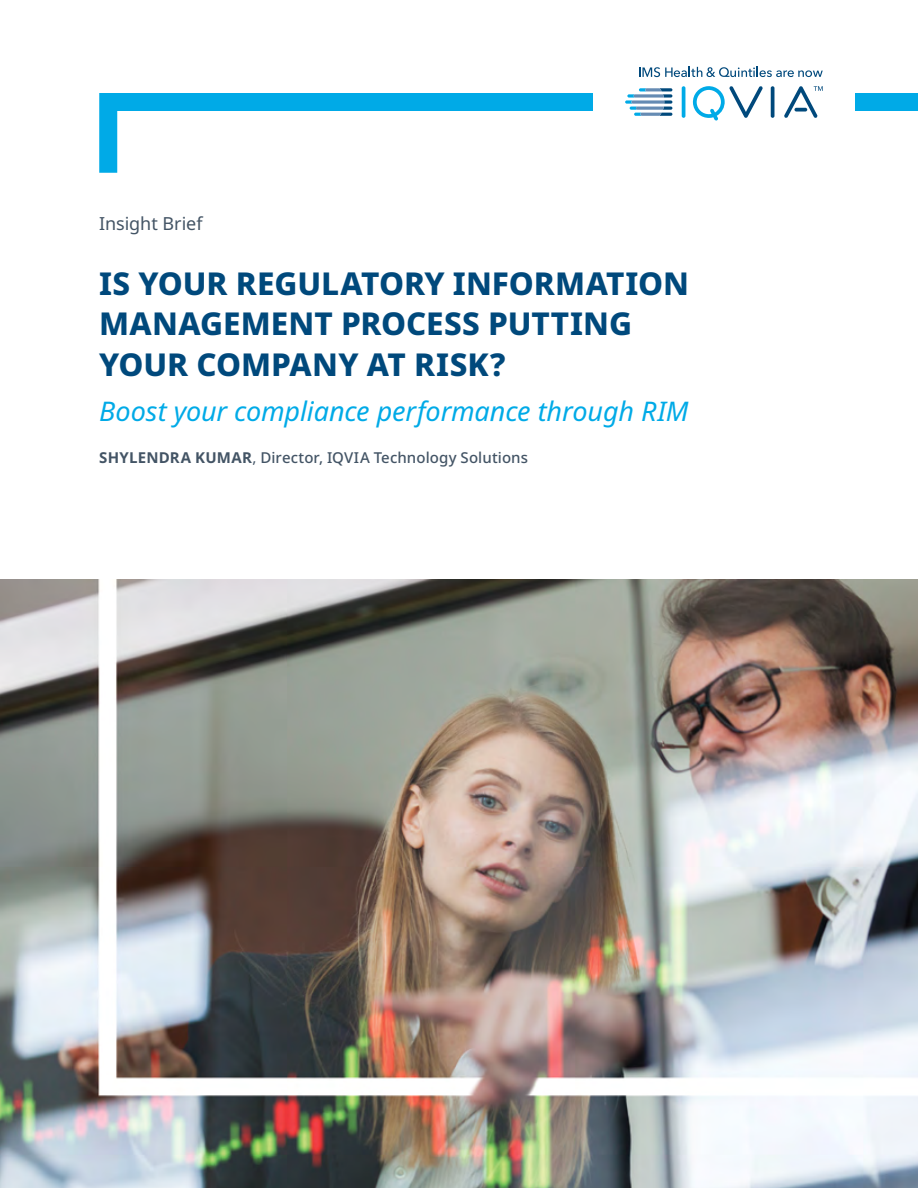
<style>
.page{position:relative;width:918px;height:1188px;background:#fff}
.page>*{position:absolute;margin:0;border:0;box-sizing:border-box;transform-origin:0 0}
.Title_3__lines{font:800 31.5px/40.5px "Noto Sans";color:#00497c}
.Title_subhead{font:italic 27px "Noto Sans";letter-spacing:-.005em;color:#00aae7}
.t1{font:18px "Noto Sans";letter-spacing:-.005em;color:#435465}
.Authors{font:500 15px "Noto Sans";letter-spacing:.005em;color:#435465}
.s1{font-weight:700}
.s2{font-weight:400}
</style>
<div class="page">
<img style="left:0;top:579px;width:918px;height:609px">
<svg style="left:99px;top:93px;width:819px;height:80px"></svg>
<div style="left:593px;top:36px;width:261px;height:114px;background:#fff"></div>
<hr style="left:682px;top:86px;width:3px;height:32px;background:#00aae7;border-radius:2px">
<hr style="left:771px;top:86px;width:3px;height:32px;background:#00497c;border-radius:2px">
<svg style="left:692px;top:86px;width:71px;height:35px"></svg>
<svg style="left:784px;top:86px;width:39px;height:32px"></svg>
<svg style="left:625px;top:88px;width:47px;height:28px"></svg>
<svg style="left:639px;top:67px;width:184px;height:10px"></svg>
<p class="t1" style="left:99px;top:211px;width:105px">Insight Brief</p>
<p class="Title_3__lines" style="left:99px;top:263px;width:591px">IS YOUR REGULATORY INFORMATION<br>MANAGEMENT PROCESS PUTTING<br>YOUR COMPANY AT RISK?</p>
<p class="Title_subhead" style="left:99px;top:391px;width:591px">Boost your compliance performance through RIM</p>
<p class="Authors" style="left:99px;top:447px;width:430px"><span class="s1">SHYLENDRA KUMAR</span><span class="s2">,</span> Director, IQVIA Technology Solutions</p>
</div>
